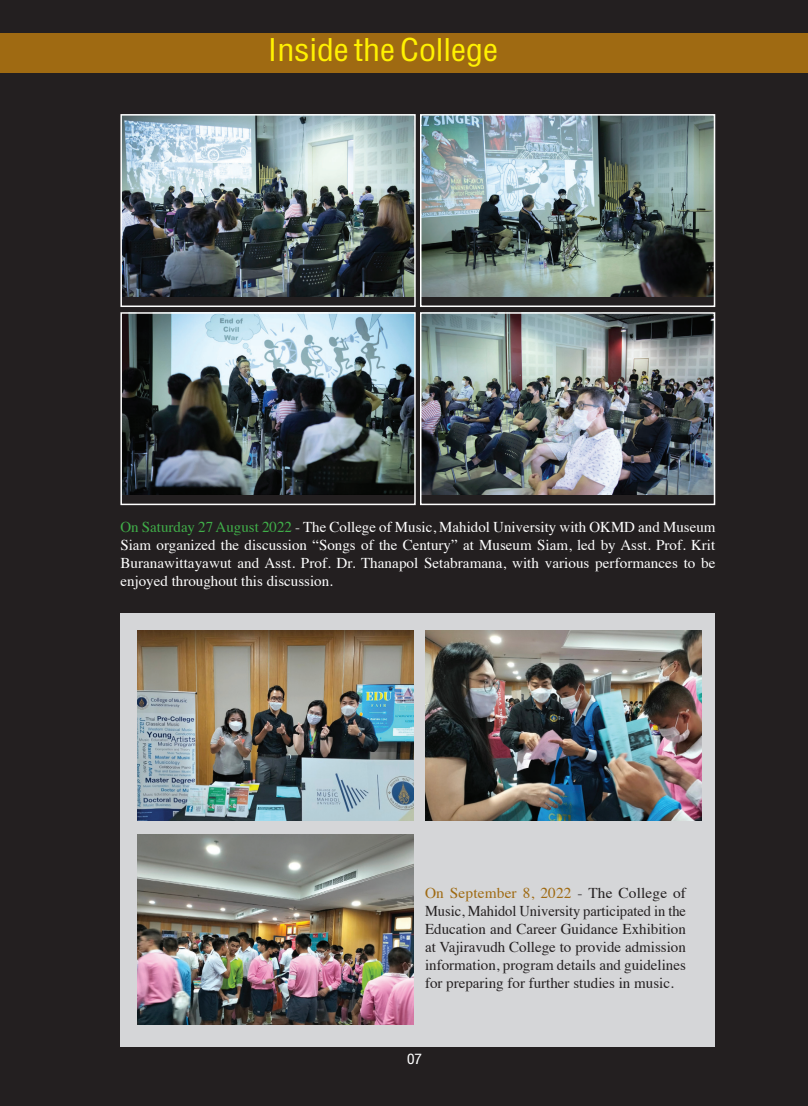
<style>
.page{position:relative;width:808px;height:1106px;background:#231f20}
.page>*{position:absolute;margin:0;border:0;box-sizing:border-box;transform-origin:0 0}
.t1{font:45px "DB Helvethaica X 57 Cond";color:#fff101;scale:1.05 1}
.t2{font:21px "DB Helvethaica X 57 Cond";color:#fff;scale:1.05 1}
.t3{font:15px/18px "Times";color:#fff;text-align:justify}
.t4{font:15px/18px "Times";color:#231f20;text-align:justify}
.s1{color:#40ae49}
.s2{color:#9f6a12}
</style>
<div class="page">
<div style="left:120px;top:613px;width:595px;height:433px;background:#d5d6d8"></div>
<div style="left:0;top:33px;width:808px;height:39px;background:#9f6a12"></div>
<img style="left:123px;top:117px;width:290px;height:179px">
<div style="left:120px;top:114px;width:296px;height:193px;border:2px solid #fff"></div>
<img style="left:123px;top:315px;width:290px;height:179px">
<div style="left:120px;top:312px;width:296px;height:193px;border:2px solid #fff"></div>
<img style="left:423px;top:117px;width:289px;height:179px">
<div style="left:420px;top:114px;width:295px;height:193px;border:2px solid #fff"></div>
<img style="left:423px;top:315px;width:289px;height:179px">
<div style="left:420px;top:312px;width:295px;height:193px;border:2px solid #fff"></div>
<img style="left:138px;top:630px;width:276px;height:190px">
<img style="left:138px;top:834px;width:276px;height:190px">
<img style="left:425px;top:630px;width:276px;height:190px">
<h1 class="t1" style="left:268px;top:25px;width:221px">Inside the College</h1>
<p class="t3" style="left:120px;top:516px;width:596px"><span class="s1">On Saturday 27 August 2022</span> - The College of Music, Mahidol University with OKMD and Museum Siam organized the discussion “Songs of the Century” at Museum Siam, led by Asst. Prof. Krit Buranawittayawut and Asst. Prof. Dr. Thanapol Setabramana, with various performances to be enjoyed throughout this discussion.</p>
<p class="t4" style="left:425px;top:882px;width:262px"><span class="s2">On September 8, 2022</span> - The College of Music, Mahidol University participated in the Education and Career Guidance Exhibition at Vajiravudh College to provide admission information, program details and guidelines for preparing for further studies in music.</p>
<h2 class="t2" style="left:407px;top:1047px;width:16px">07</h2>
</div>
